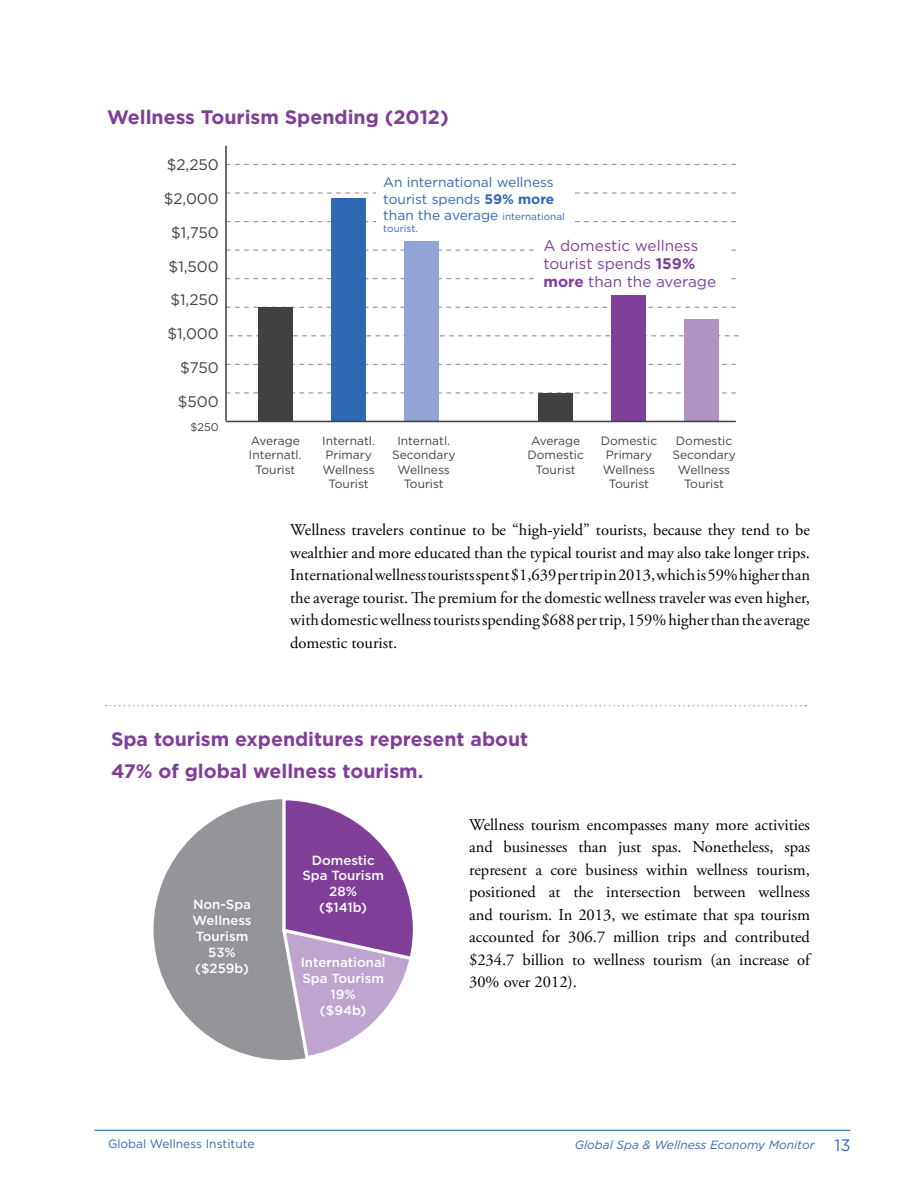
<style>
.page{position:relative;width:918px;height:1188px;background:#fff}
.page>*{position:absolute;margin:0;border:0;box-sizing:border-box;transform-origin:0 0}
.t1{font:700 19.5px/31.5px "Gotham";color:#7f3f98}
.t2{font:16.5px/22.5px "Adobe Garamond Pro";color:#000;text-align:justify}
.t3{font:15.3px/18.3px "Gotham";color:#7f3f98}
.t4{font:15.3px "Gotham";color:#414042}
.t5{font:13.8px/16.5px "Gotham";color:#3069b3}
.t6{font:500 13.2px/15.9px "Gotham";color:#fff;text-align:center}
.t7{font:12px/14.4px "Gotham";color:#414042;text-align:center}
.t8{font:italic 12px "Gotham";color:#3069b3}
.t9{font:12px "Gotham";color:#3069b3}
.t10{font:11.1px "Gotham";color:#414042}
.t11{font:10.05px "Gotham";color:#3069b3}
.s1{font-weight:700}
.s2{font-size:10.05px}
.s3{font-style:normal;font-size:16.5px}
</style>
<div class="page">
<hr style="left:94px;top:1130px;width:756px;height:1px;background:#3069b3">
<svg style="left:227px;top:164px;width:509px;height:1px"></svg>
<svg style="left:227px;top:192px;width:509px;height:2px"></svg>
<svg style="left:227px;top:221px;width:509px;height:1px"></svg>
<svg style="left:227px;top:250px;width:509px;height:1px"></svg>
<svg style="left:227px;top:278px;width:509px;height:1px"></svg>
<svg style="left:227px;top:307px;width:509px;height:1px"></svg>
<svg style="left:229px;top:335px;width:510px;height:1px"></svg>
<svg style="left:227px;top:364px;width:509px;height:1px"></svg>
<svg style="left:227px;top:392px;width:509px;height:1px"></svg>
<div style="left:259px;top:307px;width:34px;height:114px;background:#414042"></div>
<div style="left:332px;top:198px;width:34px;height:223px;background:#3069b3"></div>
<div style="left:405px;top:242px;width:34px;height:179px;background:#92a4d4"></div>
<div style="left:538px;top:393px;width:34px;height:28px;background:#414042"></div>
<div style="left:611px;top:296px;width:34px;height:125px;background:#7f3f98"></div>
<div style="left:684px;top:320px;width:34px;height:101px;background:#b292c4"></div>
<hr style="left:226px;top:421px;width:510px;height:1px;background:#414042">
<hr style="left:225px;top:146px;width:2px;height:275px;background:#414042">
<div style="left:376px;top:176px;width:198px;height:57px;background:#fff"></div>
<div style="left:537px;top:239px;width:192px;height:51px;background:#fff"></div>
<div style="left:154px;top:799px;width:260px;height:261px;background:#939598;border-radius:50%"></div>
<svg style="left:280px;top:799px;width:134px;height:261px"></svg>
<svg style="left:106px;top:705px;width:701px;height:1px"></svg>
<p class="t1" style="left:107px;top:101px;width:343px">Wellness Tourism Spending (2012)</p>
<p class="t4" style="left:167px;top:155px;width:54px">$2,250</p>
<p class="t4" style="left:164px;top:189px;width:57px">$2,000</p>
<p class="t4" style="left:171px;top:223px;width:49px">$1,750</p>
<p class="t4" style="left:169px;top:256px;width:52px">$1,500</p>
<p class="t4" style="left:170px;top:290px;width:50px">$1,250</p>
<p class="t4" style="left:167px;top:324px;width:53px">$1,000</p>
<p class="t4" style="left:180px;top:358px;width:40px">$750</p>
<p class="t4" style="left:178px;top:392px;width:42px">$500</p>
<p class="t10" style="left:190px;top:420px;width:30px">$250</p>
<p class="t7" style="left:249px;top:433px;width:54px">Average<br>Internatl.<br>Tourist</p>
<p class="t7" style="left:322px;top:433px;width:54px">Internatl.<br>Primary<br>Wellness<br>Tourist</p>
<p class="t7" style="left:392px;top:433px;width:65px">Internatl.<br>Secondary<br>Wellness<br>Tourist</p>
<p class="t7" style="left:527px;top:433px;width:58px">Average<br>Domestic<br>Tourist</p>
<p class="t7" style="left:601px;top:433px;width:58px">Domestic<br>Primary<br>Wellness<br>Tourist</p>
<p class="t7" style="left:672px;top:433px;width:65px">Domestic<br>Secondary<br>Wellness<br>Tourist</p>
<p class="t5" style="left:383px;top:174px;width:183px">An international wellness tourist spends <span class="s1">59% more </span>than the average <span class="s2">international</span></p>
<p class="t11" style="left:383px;top:222px;width:36px">tourist.</p>
<p class="t3" style="left:543px;top:236px;width:174px">A domestic wellness tourist spends <span class="s1">159% more</span> than the average</p>
<p class="t2" style="left:290px;top:520px;width:521px">Wellness travelers continue to be “high-yield” tourists, because they tend to be wealthier and more educated than the typical tourist and may also take longer trips.<br>International wellness tourists spent $1,639 per trip in 2013, which is 59% higher than the average tourist. The premium for the domestic wellness traveler was even higher, with domestic wellness tourists spending $688 per trip, 159% higher than the average domestic tourist.</p>
<p class="t1" style="left:111px;top:723px;width:419px">Spa tourism expenditures represent about<br>47% of global wellness tourism.</p>
<p class="t6" style="left:193px;top:897px;width:60px">Non-Spa<br>Wellness<br>Tourism<br>53% ($259b)</p>
<p class="t6" style="left:302px;top:852px;width:83px">Domestic<br>Spa Tourism<br>28%<br>($141b)</p>
<p class="t6" style="left:301px;top:955px;width:86px">International<br>Spa Tourism<br>19%<br>($94b)</p>
<p class="t2" style="left:469px;top:814px;width:342px">Wellness tourism encompasses many more activities and businesses than just spas. Nonetheless, spas represent a core business within wellness tourism, positioned at the intersection between wellness and tourism. In 2013, we estimate that spa tourism accounted for 306.7 million trips and contributed $234.7 billion to wellness tourism (an increase of 30% over 2012).</p>
<p class="t9" style="left:108px;top:1136px;width:148px">Global Wellness Institute</p>
<p class="t8" style="left:575px;top:1137px;width:277px">Global Spa &amp; Wellness Economy Monitor <span class="s3">13</span></p>
</div>
